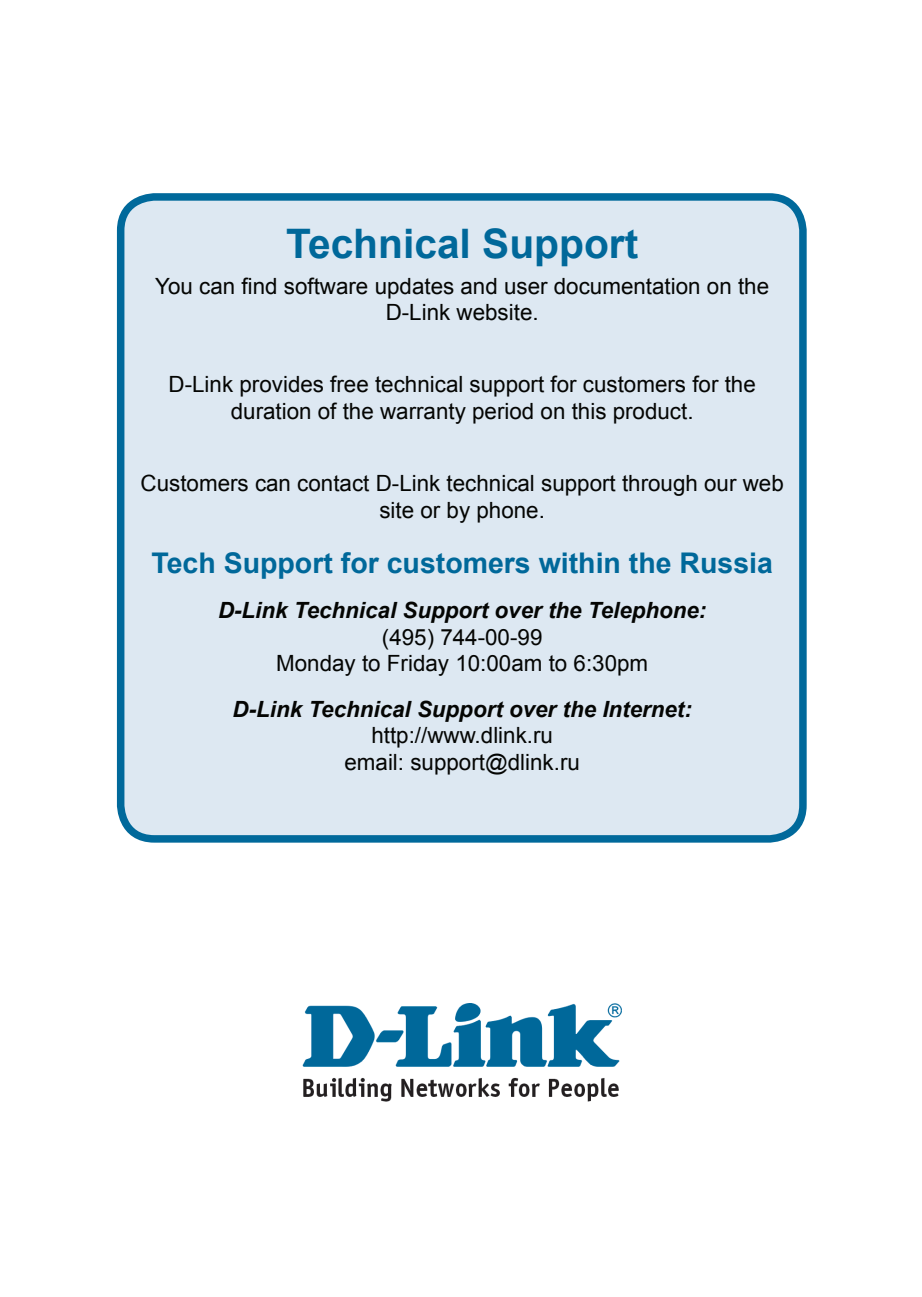
<style>
.page{position:relative;width:922px;height:1297px;background:#fff}
.page>*{position:absolute;margin:0;border:0;box-sizing:border-box;transform-origin:0 0}
.t1{font:700 40.75px "Arial";color:#00689a}
.t2{font:700 28.5px "Arial";color:#00689a}
.t3{font:22.25px/26.8px "Arial";color:#040503;text-align:center}
.t4{font:italic 700 22.25px "Arial";color:#040503}
</style>
<div class="page">
<img style="left:302px;top:1003px;width:319px;height:99px">
<div style="left:121px;top:197px;width:681px;height:642px;background:#dde8f2;border-radius:34px"></div>
<div style="left:117px;top:193px;width:689px;height:650px;border:8px solid #00699b;border-radius:34px"></div>
<h1 class="t1" style="left:286px;top:216px;width:353px">Technical Support</h1>
<p class="t3" style="left:155px;top:273px;width:615px">You can find software updates and user documentation on the<br>D-Link website.</p>
<p class="t3" style="left:168px;top:371px;width:588px">D-Link provides free technical support for customers for the duration of the warranty period on this product.</p>
<p class="t3" style="left:140px;top:470px;width:644px">Customers can contact D-Link technical support through our web site or by phone.</p>
<p class="t2" style="left:151px;top:544px;width:623px">Tech Support for customers within the Russia</p>
<p class="t4" style="left:218px;top:595px;width:489px">D-Link Technical Support over the Telephone:</p>
<p class="t3" style="left:276px;top:624px;width:373px">(495) 744-00-99<br>Monday to Friday 10:00am to 6:30pm</p>
<p class="t4" style="left:232px;top:694px;width:460px">D-Link Technical Support over the Internet:</p>
<p class="t3" style="left:344px;top:722px;width:237px">http://www.dlink.ru email: support@dlink.ru</p>
</div>
